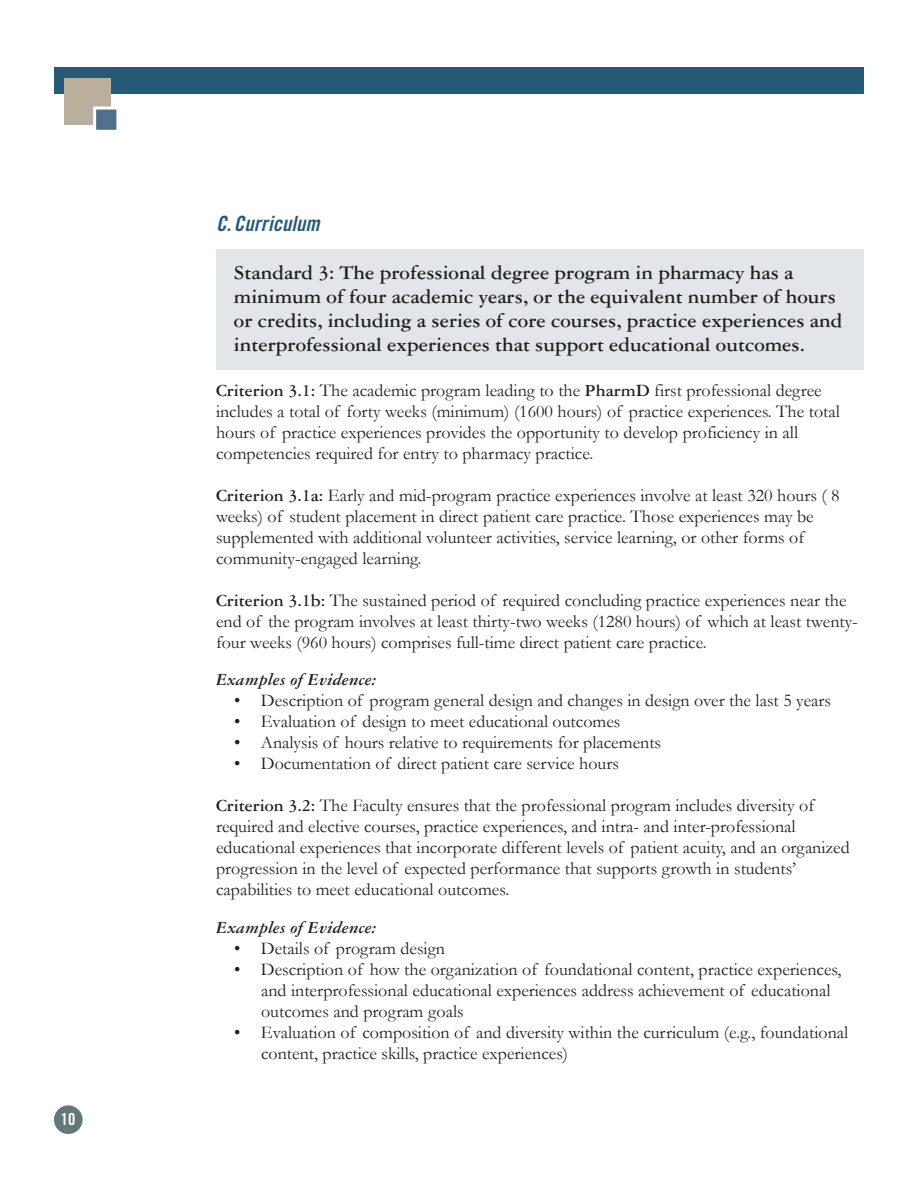
<style>
.page{position:relative;width:918px;height:1188px;background:#fff}
.page>*{position:absolute;margin:0;border:0;box-sizing:border-box;transform-origin:0 0}
.t1{font:700 21px/24px "Garamond Three";color:#231f20}
.t2{font:21px "Trade Gothic Bold Cond Twenty Obl";letter-spacing:.005em;color:#255b79}
.t3{font:18px/21px "Garamond";color:#231f20}
.t4{font:italic 700 18px "Garamond Three";color:#231f20}
.t5{font:16.5px "Trade Gothic Bold Cond Twenty";color:#fff}
.s1{font-family:"Garamond Three";font-weight:700}
</style>
<div class="page">
<div style="left:216px;top:249px;width:648px;height:120px;background:#e2e5ea"></div>
<div style="left:54px;top:68px;width:810px;height:26px;background:#255b79"></div>
<div style="left:54px;top:1105px;width:29px;height:29px;background:#63787a;border-radius:50%"></div>
<div style="left:64px;top:78px;width:47px;height:47px;background:#b9af9c"></div>
<div style="left:96px;top:110px;width:20px;height:20px;background:#50708b"></div>
<div style="left:93px;top:107px;width:26px;height:26px;border:3px solid #fff"></div>
<p class="t5" style="left:61px;top:1113px;width:16px">10</p>
<p class="t2" style="left:216px;top:216px;width:105px">C. Curriculum</p>
<p class="t1" style="left:234px;top:263px;width:610px">Standard 3: The professional degree program in pharmacy has a minimum of four academic years, or the equivalent number of hours or credits, including a series of core courses, practice experiences and interprofessional experiences that support educational outcomes.</p>
<p class="t3" style="left:216px;top:380px;width:625px"><span class="s1">Criterion 3.1:</span> The academic program leading to the <span class="s1">PharmD</span> first professional degree includes a total of forty weeks (minimum) (1600 hours) of practice experiences. The total hours of practice experiences provides the opportunity to develop proficiency in all competencies required for entry to pharmacy practice.</p>
<p class="t3" style="left:216px;top:485px;width:625px"><span class="s1">Criterion 3.1a:</span> Early and mid-program practice experiences involve at least 320 hours ( 8 weeks) of student placement in direct patient care practice. Those experiences may be supplemented with additional volunteer activities, service learning, or other forms of community-engaged learning.</p>
<p class="t3" style="left:216px;top:590px;width:643px"><span class="s1">Criterion 3.1b:</span> The sustained period of required concluding practice experiences near the end of the program involves at least thirty-two weeks (1280 hours) of which at least twenty&shy;four weeks (960 hours) comprises full-time direct patient care practice.</p>
<p class="t4" style="left:216px;top:674px;width:162px">Examples of Evidence:</p>
<p class="t3" style="left:234px;top:690px;width:599px">• Description of program general design and changes in design over the last 5 years</p>
<p class="t3" style="left:234px;top:711px;width:388px">• Evaluation of design to meet educational outcomes</p>
<p class="t3" style="left:234px;top:732px;width:429px">• Analysis of hours relative to requirements for placements</p>
<p class="t3" style="left:234px;top:753px;width:386px">• Documentation of direct patient care service hours</p>
<p class="t3" style="left:216px;top:795px;width:635px"><span class="s1">Criterion 3.2:</span> The Faculty ensures that the professional program includes diversity of required and elective courses, practice experiences, and intra- and inter-professional educational experiences that incorporate different levels of patient acuity, and an organized progression in the level of expected performance that supports growth in students’ capabilities to meet educational outcomes.</p>
<p class="t4" style="left:216px;top:921px;width:162px">Examples of Evidence:</p>
<p class="t3" style="left:234px;top:938px;width:212px">• Details of program design</p>
<p class="t3" style="left:261px;top:959px;width:582px;text-indent:-27px">• Description of how the organization of foundational content, practice experiences, and interprofessional educational experiences address achievement of educational outcomes and program goals</p>
<p class="t3" style="left:261px;top:1022px;width:589px;text-indent:-27px">• Evaluation of composition of and diversity within the curriculum (e.g., foundational content, practice skills, practice experiences)</p>
</div>
